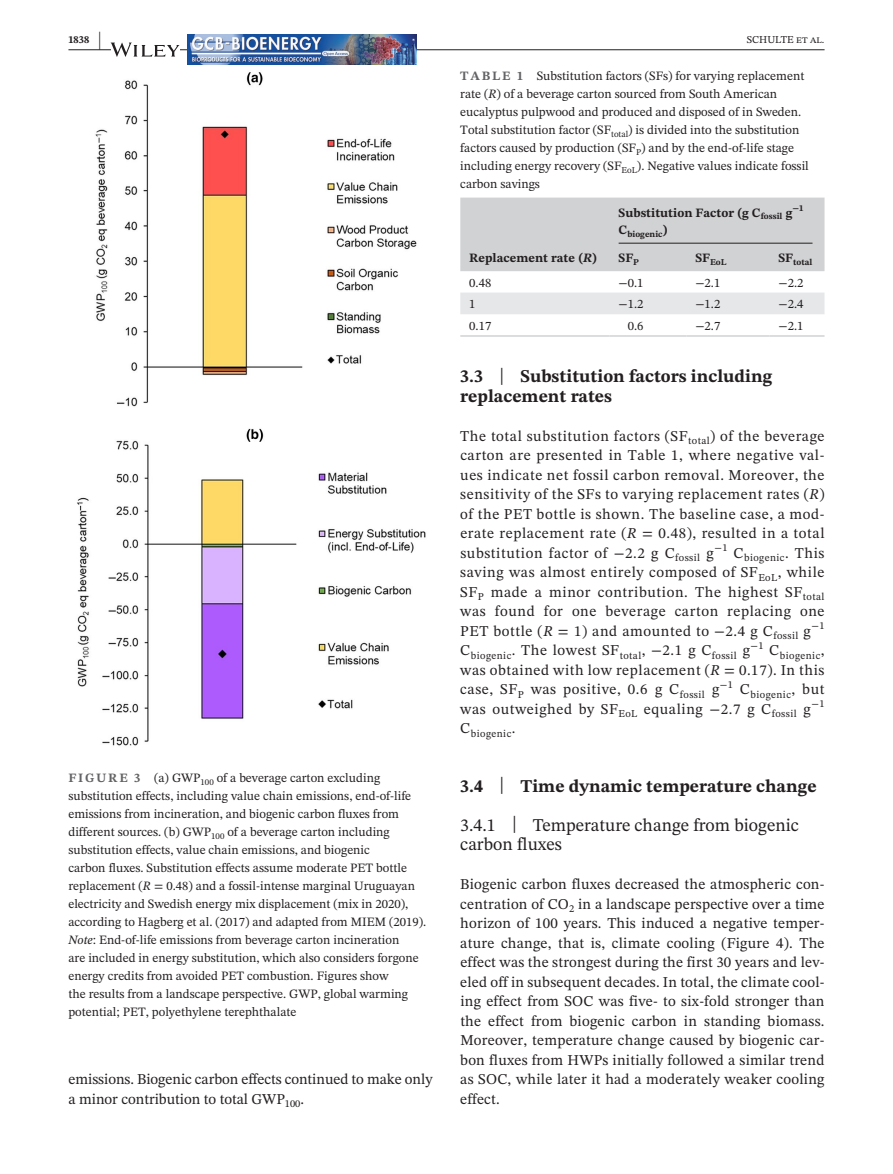
<style>
.page{position:relative;width:893px;height:1174px;background:#fff}
.page>*{position:absolute;margin:0;border:0;box-sizing:border-box;transform-origin:0 0}
.t1{font:18px/39px "STIX Two Text";color:#231f20}
.t2{font:700 18px/19.5px "STIX Two Text";color:#231f20}
.t3{font:15px/19.5px "STIX Two Text";letter-spacing:.04em;color:#231f20;text-align:justify}
.t4{font:15px/19.5px "STIX Two Text";letter-spacing:-.005em;color:#231f20}
.t5{font:12.75px/18px "STIX Two Text";color:#231f20}
.t6{font:700 12.75px "STIX Two Text";color:#231f20}
.t7{font:10.5px "STIX Two Text";letter-spacing:.04em;color:#231f20}
.t8{font:10.5px "STIX Two Text";color:#231f20}
.t9{font:700 10.5px "STIX Two Text";color:#231f20}
.t10{font:700 8.85px "STIX Two Text";color:#231f20}
.s1{font-size:21px}
.s2{font-weight:700;color:#636366}
.s3{font-style:italic}
.s4{font-weight:400;font-size:23.7px}
.s5{font-weight:700}
.s6{font-size:23.7px}
</style>
<div class="page">
<hr style="left:68px;top:49px;width:756px;height:1px;background:#231f20">
<svg style="left:111px;top:43px;width:68px;height:14px"></svg>
<img style="left:187px;top:35px;width:229px;height:30px">
<img style="left:77px;top:72px;width:349px;height:674px">
<div style="left:460px;top:198px;width:364px;height:73px;background:#d1d2d4"></div>
<div style="left:460px;top:292px;width:364px;height:22px;background:#e6e7e9"></div>
<hr style="left:460px;top:335px;width:150px;height:2px;background:#d1d2d4">
<hr style="left:610px;top:335px;width:76px;height:2px;background:#d1d2d4">
<hr style="left:686px;top:335px;width:83px;height:2px;background:#d1d2d4">
<hr style="left:769px;top:335px;width:55px;height:2px;background:#d1d2d4">
<hr style="left:619px;top:243px;width:193px;height:1px;background:#231f20">
<p class="t9" style="left:68px;top:32px;width:34px">1838 <span class="s1">|</span></p>
<p class="t8" style="left:747px;top:32px;width:79px">SCHULTE et al.</p>
<p class="t5" style="left:460px;top:66px;width:350px"><span class="s2">TABLE 1</span> Substitution factors (SFs) for varying replacement rate (<span class="s3">R</span>) of a beverage carton sourced from South American eucalyptus pulpwood and produced and disposed of in Sweden.<br>Total substitution factor (SF<sub>total</sub>) is divided into the substitution factors caused by production (SF<sub>P</sub>) and by the end-of-life stage including energy recovery (SF<sub>EoL</sub>). Negative values indicate fossil carbon savings</p>
<p class="t6" style="left:469px;top:249px;width:129px">Replacement rate (<span class="s3">R</span>)</p>
<p class="t6" style="left:619px;top:203px;width:175px">Substitution Factor (g C<sub>fossil</sub> g</p>
<p class="t10" style="left:792px;top:201px;width:13px">−1</p>
<p class="t10" style="left:619px;top:227px;width:51px"><sup>C</sup>biogenic<sup>)</sup></p>
<p class="t6" style="left:619px;top:249px;width:22px">SF<sub>P</sub></p>
<p class="t10" style="left:695px;top:256px;width:33px"><sup>SF</sup>EoL</p>
<p class="t10" style="left:778px;top:256px;width:35px"><sup>SF</sup>total</p>
<p class="t5" style="left:469px;top:273px;width:24px">0.48</p>
<p class="t5" style="left:619px;top:273px;width:26px">−0.1</p>
<p class="t5" style="left:695px;top:273px;width:26px">−2.1</p>
<p class="t5" style="left:778px;top:273px;width:26px">−2.2</p>
<p class="t5" style="left:469px;top:295px;width:8px">1</p>
<p class="t5" style="left:619px;top:295px;width:26px">−1.2</p>
<p class="t5" style="left:695px;top:295px;width:26px">−1.2</p>
<p class="t5" style="left:778px;top:295px;width:26px">−2.4</p>
<p class="t5" style="left:469px;top:317px;width:24px">0.17</p>
<p class="t5" style="left:628px;top:317px;width:17px">0.6</p>
<p class="t5" style="left:695px;top:317px;width:26px">−2.7</p>
<p class="t5" style="left:778px;top:317px;width:26px">−2.1</p>
<p class="t5" style="left:68px;top:768px;width:359px"><span class="s2">FIGURE 3</span> (a) GWP<sub>100</sub> of a beverage carton excluding substitution effects, including value chain emissions, end-of-life emissions from incineration, and biogenic carbon fluxes from different sources. (b) GWP<sub>100</sub> of a beverage carton including substitution effects, value chain emissions, and biogenic<br>carbon fluxes. Substitution effects assume moderate PET bottle replacement (<span class="s3">R</span> = 0.48) and a fossil-intense marginal Uruguayan electricity and Swedish energy mix displacement (mix in 2020), according to Hagberg et al. (2017) and adapted from MIEM (2019).<br><span class="s3">Note</span>: End-of-life emissions from beverage carton incineration<br>are included in energy substitution, which also considers forgone energy credits from avoided PET combustion. Figures show<br>the results from a landscape perspective. GWP, global warming potential; PET, polyethylene terephthalate</p>
<p class="t4" style="left:68px;top:1069px;width:366px">emissions. Biogenic carbon effects continued to make only a minor contribution to total GWP<sub>100</sub>.</p>
<p class="t2" style="left:460px;top:367px;width:314px">3.3 <span class="s4">|</span> Substitution factors including replacement rates</p>
<p class="t3" style="left:460px;top:426px;width:366px">The total substitution factors (SF<sub>total</sub>) of the beverage carton are presented in Table 1, where negative val&shy;ues indicate net fossil carbon removal. Moreover, the sensitivity of the SFs to varying replacement rates (<span class="s3">R</span>) of the PET bottle is shown. The baseline case, a mod&shy;erate replacement rate (<span class="s3">R</span> = 0.48), resulted in a total substitution factor of −2.2 g C<sub>fossil</sub> g</p>
<p class="t7" style="left:714px;top:540px;width:15px">−1</p>
<p class="t7" style="left:733px;top:550px;width:92px"><sup>C</sup>biogenic<sup>.</sup> <sup>This</sup></p>
<p class="t3" style="left:460px;top:562px;width:366px">saving was almost entirely composed of SF<sub>EoL</sub>, while SF<sub>P</sub> made a minor contribution. The highest SF<sub>total </sub>was found for one beverage carton replacing one PET bottle (<span class="s3">R</span> = 1) and amounted to −2.4 g C<sub>fossil</sub> g</p>
<p class="t7" style="left:811px;top:618px;width:15px">−1</p>
<p class="t3" style="left:460px;top:640px;width:291px">C<sub>biogenic</sub>. The lowest SF<sub>total</sub>, −2.1 g C<sub>fossil</sub> g</p>
<p class="t7" style="left:751px;top:637px;width:15px">−1</p>
<p class="t7" style="left:769px;top:648px;width:57px"><sup>C</sup>biogenic<sup>,</sup></p>
<p class="t3" style="left:460px;top:660px;width:366px">was obtained with low replacement (<span class="s3">R</span> = 0.17). In this case, SF<sub>P</sub> was positive, 0.6 g C<sub>fossil</sub> g</p>
<p class="t7" style="left:720px;top:676px;width:15px">−1</p>
<p class="t7" style="left:740px;top:687px;width:86px"><sup>C</sup>biogenic<sup>,</sup> <sup>but</sup></p>
<p class="t3" style="left:460px;top:699px;width:352px">was outweighed by SF<sub>EoL</sub> equaling −2.7 g C<sub>fossil</sub> g</p>
<p class="t7" style="left:811px;top:696px;width:15px">−1</p>
<p class="t7" style="left:460px;top:726px;width:57px"><sup>C</sup>biogenic<sup>.</sup></p>
<p class="t1" style="left:460px;top:766px;width:358px"><span class="s5">3.4</span> <span class="s6">|</span> <span class="s5">Time dynamic temperature change<br></span>3.4.1 <span class="s6">|</span> Temperature change from biogenic</p>
<p class="t1" style="left:460px;top:824px;width:103px">carbon fluxes</p>
<p class="t3" style="left:460px;top:874px;width:366px">Biogenic carbon fluxes decreased the atmospheric con&shy;centration of CO<sub>2</sub> in a landscape perspective over a time horizon of 100 years. This induced a negative temper&shy;ature change, that is, climate cooling (Figure 4). The effect was the strongest during the first 30 years and lev&shy;eled off in subsequent decades. In total, the climate cool&shy;ing effect from SOC was five- to six-fold stronger than the effect from biogenic carbon in standing biomass.<br>Moreover, temperature change caused by biogenic car&shy;bon fluxes from HWPs initially followed a similar trend as SOC, while later it had a moderately weaker cooling effect.</p>
</div>
